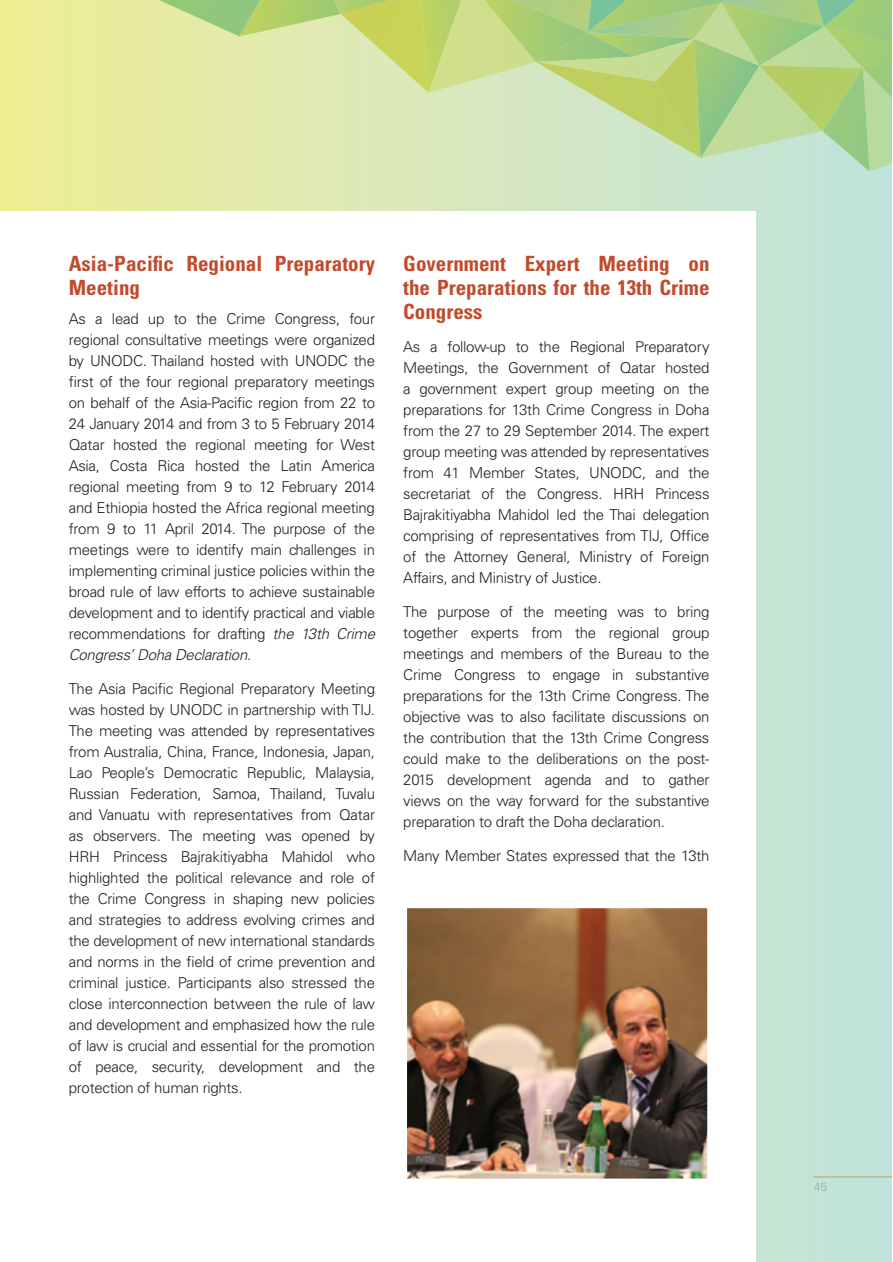
<style>
.page{position:relative;width:893px;height:1262px;background:#fff}
.page>*{position:absolute;margin:0;border:0;box-sizing:border-box;transform-origin:0 0}
.t1{font:700 condensed 21px/24px "Univers";color:#c14b2d}
.t2{font:300 15px/21px "Univers";letter-spacing:-.02em;color:#231f20;text-align:justify}
.t3{font:300 12px "Univers";color:#939598}
.s1{font-style:italic}
</style>
<div class="page">
<div style="left:0;top:0;width:892px;height:1262px;background:linear-gradient(to right,#f0ed96,#c0e3de)"></div>
<div style="left:0;top:211px;width:756px;height:1051px;background:#fff"></div>
<img style="left:408px;top:909px;width:298px;height:269px">
<div style="left:404px;top:905px;width:306px;height:277px;border:3px solid #fff"></div>
<svg style="left:75px;top:0;width:817px;height:171px"></svg>
<p class="t1" style="left:69px;top:251px;width:308px">Asia-Pacific Regional Preparatory<br>Meeting</p>
<p class="t2" style="left:69px;top:308px;width:308px">As a lead up to the Crime Congress, four regional consultative meetings were organized by UNODC. Thailand hosted with UNODC the first of the four regional preparatory meetings on behalf of the Asia-Pacific region from 22 to 24 January 2014 and from 3 to 5 February 2014<br>Qatar hosted the regional meeting for West Asia, Costa Rica hosted the Latin America regional meeting from 9 to 12 February 2014 and Ethiopia hosted the Africa regional meeting from 9 to 11 April 2014. The purpose of the meetings were to identify main challenges in implementing criminal justice policies within the broad rule of law efforts to achieve sustainable development and to identify practical and viable recommendations for drafting <span class="s1">the 13th Crime Congress’ Doha Declaration</span>.</p>
<p class="t2" style="left:69px;top:678px;width:308px">The Asia Pacific Regional Preparatory Meeting was hosted by UNODC in partnership with TIJ.<br>The meeting was attended by representatives from Australia, China, France, Indonesia, Japan, Lao People’s Democratic Republic, Malaysia, Russian Federation, Samoa, Thailand, Tuvalu and Vanuatu with representatives from Qatar as observers. The meeting was opened by HRH Princess Bajrakitiyabha Mahidol who highlighted the political relevance and role of the Crime Congress in shaping new policies and strategies to address evolving crimes and the development of new international standards and norms in the field of crime prevention and criminal justice. Participants also stressed the close interconnection between the rule of law and development and emphasized how the rule of law is crucial and essential for the promotion of peace, security, development and the protection of human rights.</p>
<p class="t1" style="left:403px;top:251px;width:308px;text-align:justify">Government Expert Meeting on the Preparations for the 13th Crime Congress</p>
<p class="t2" style="left:403px;top:337px;width:308px">As a follow-up to the Regional Preparatory Meetings, the Government of Qatar hosted a government expert group meeting on the preparations for 13th Crime Congress in Doha from the 27 to 29 September 2014. The expert group meeting was attended by representatives from 41 Member States, UNODC, and the secretariat of the Congress. HRH Princess Bajrakitiyabha Mahidol led the Thai delegation comprising of representatives from TIJ, Office of the Attorney General, Ministry of Foreign Affairs, and Ministry of Justice.</p>
<p class="t2" style="left:403px;top:601px;width:308px">The purpose of the meeting was to bring together experts from the regional group meetings and members of the Bureau to the Crime Congress to engage in substantive preparations for the 13th Crime Congress. The objective was to also facilitate discussions on the contribution that the 13th Crime Congress could make to the deliberations on the post-2015 development agenda and to gather views on the way forward for the substantive preparation to draft the Doha declaration.</p>
<p class="t2" style="left:403px;top:845px;width:308px">Many Member States expressed that the 13th</p>
<p class="t3" style="left:814px;top:1180px;width:15px">45</p>
</div>
